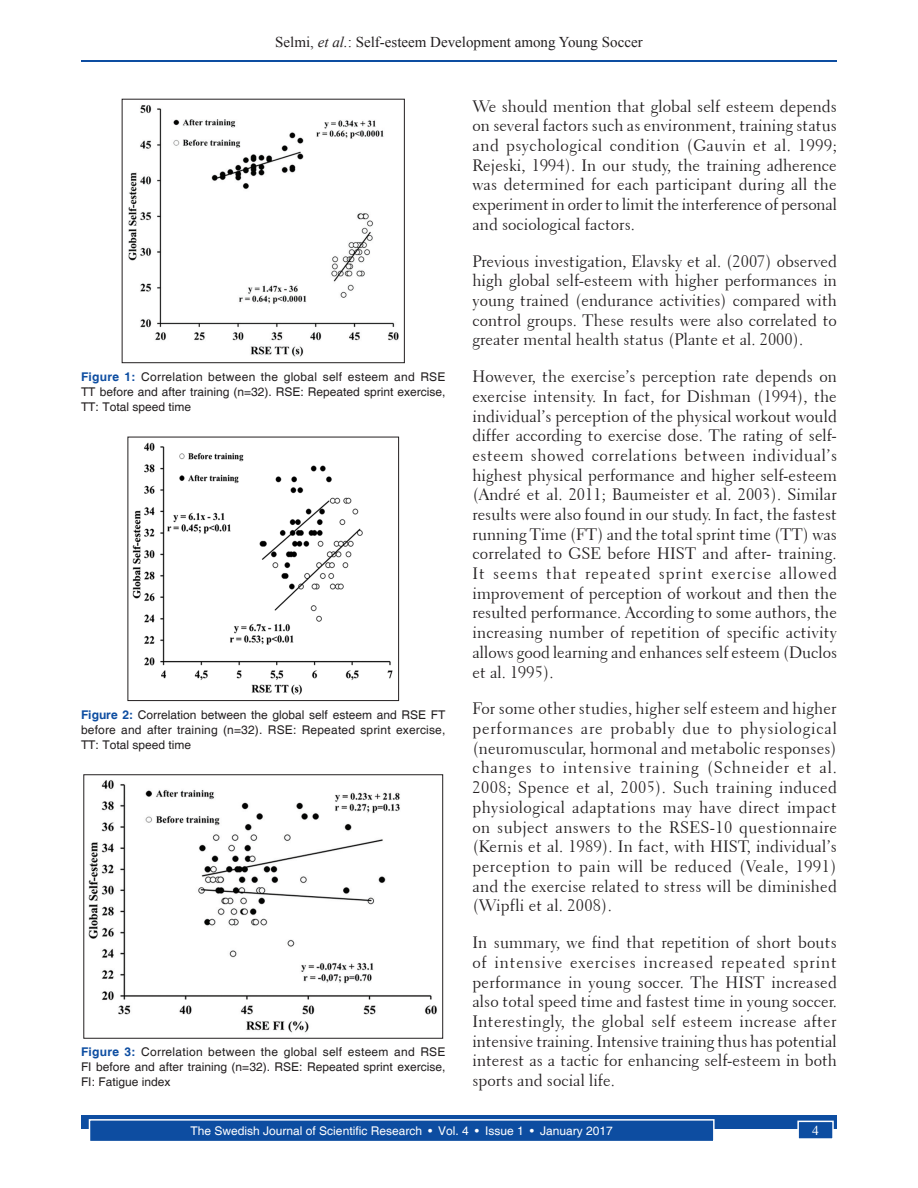
<style>
.page{position:relative;width:918px;height:1188px;background:#fff}
.page>*{position:absolute;margin:0;border:0;box-sizing:border-box;transform-origin:0 0}
.TX{font:16.5px/19.6px "Transitional 521 BT Roman A";color:#231f20;text-align:justify}
.t1{font:15px "Times New Roman";color:#231f20}
.t2{font:13.5px "Times New Roman";color:#fff}
.FGC{font:12px/15px "Helvetica";color:#231f20;text-align:justify}
.t3{font:12px "Helvetica";color:#fff}
.s1{font-style:italic}
.s2{font-weight:700;color:#0d4da1}
</style>
<div class="page">
<div style="left:81px;top:1116px;width:756px;height:13px;background:#0d4da1"></div>
<div style="left:90px;top:1120px;width:624px;height:22px;background:#0d4da1"></div>
<div style="left:89px;top:1119px;width:626px;height:23px;border:2px solid #fff"></div>
<div style="left:798px;top:1121px;width:35px;height:18px;background:#0d4da1"></div>
<div style="left:797px;top:1121px;width:37px;height:19px;border:2px solid #fff"></div>
<hr style="left:81px;top:61px;width:756px;height:1px;background:#0d4da1">
<img style="left:128px;top:105px;width:271px;height:252px">
<div style="left:122px;top:99px;width:283px;height:264px;border:1px solid #231f20"></div>
<img style="left:132px;top:442px;width:261px;height:253px">
<div style="left:128px;top:437px;width:271px;height:264px;border:1px solid #231f20"></div>
<img style="left:88px;top:780px;width:349px;height:253px">
<p class="t1" style="left:275px;top:32px;width:369px">Selmi, <span class="s1">et al.</span>: Self-esteem Development among Young Soccer</p>
<p class="FGC" style="left:81px;top:369px;width:366px"><span class="s2">Figure 1:</span> Correlation between the global self esteem and RSE TT before and after training (n=32). RSE: Repeated sprint exercise, TT: Total speed time</p>
<p class="FGC" style="left:81px;top:707px;width:366px"><span class="s2">Figure 2:</span> Correlation between the global self esteem and RSE FT before and after training (n=32). RSE: Repeated sprint exercise, TT: Total speed time</p>
<p class="FGC" style="left:81px;top:1045px;width:366px"><span class="s2">Figure 3:</span> Correlation between the global self esteem and RSE FI before and after training (n=32). RSE: Repeated sprint exercise, FI: Fatigue index</p>
<p class="TX" style="left:472px;top:96px;width:366px">We should mention that global self esteem depends on several factors such as environment, training status and psychological condition (Gauvin et al. 1999; Rejeski, 1994). In our study, the training adherence was determined for each participant during all the experiment in order to limit the interference of personal and sociological factors.</p>
<p class="TX" style="left:472px;top:251px;width:366px">Previous investigation, Elavsky et al. (2007) observed high global self-esteem with higher performances in young trained (endurance activities) compared with control groups. These results were also correlated to greater mental health status (Plante et al. 2000).</p>
<p class="TX" style="left:472px;top:367px;width:366px">However, the exercise’s perception rate depends on exercise intensity. In fact, for Dishman (1994), the individual’s perception of the physical workout would differ according to exercise dose. The rating of self&shy;esteem showed correlations between individual’s highest physical performance and higher self-esteem (André et al. 2011; Baumeister et al. 2003). Similar results were also found in our study. In fact, the fastest running Time (FT) and the total sprint time (TT) was correlated to GSE before HIST and after- training.<br>It seems that repeated sprint exercise allowed improvement of perception of workout and then the resulted performance. According to some authors, the increasing number of repetition of specific activity allows good learning and enhances self esteem (Duclos et al. 1995).</p>
<p class="TX" style="left:472px;top:699px;width:366px">For some other studies, higher self esteem and higher performances are probably due to physiological (neuromuscular, hormonal and metabolic responses) changes to intensive training (Schneider et al.<br>2008; Spence et al, 2005). Such training induced physiological adaptations may have direct impact on subject answers to the RSES-10 questionnaire (Kernis et al. 1989). In fact, with HIST, individual’s perception to pain will be reduced (Veale, 1991) and the exercise related to stress will be diminished (Wipfli et al. 2008).</p>
<p class="TX" style="left:472px;top:933px;width:366px">In summary, we find that repetition of short bouts of intensive exercises increased repeated sprint performance in young soccer. The HIST increased also total speed time and fastest time in young soccer.<br>Interestingly, the global self esteem increase after intensive training. Intensive training thus has potential interest as a tactic for enhancing self-esteem in both sports and social life.</p>
<p class="t3" style="left:191px;top:1124px;width:424px">The Swedish Journal of Scientific Research • Vol. 4 • Issue 1 • January 2017</p>
<p class="t2" style="left:812px;top:1121px;width:8px">4</p>
</div>
